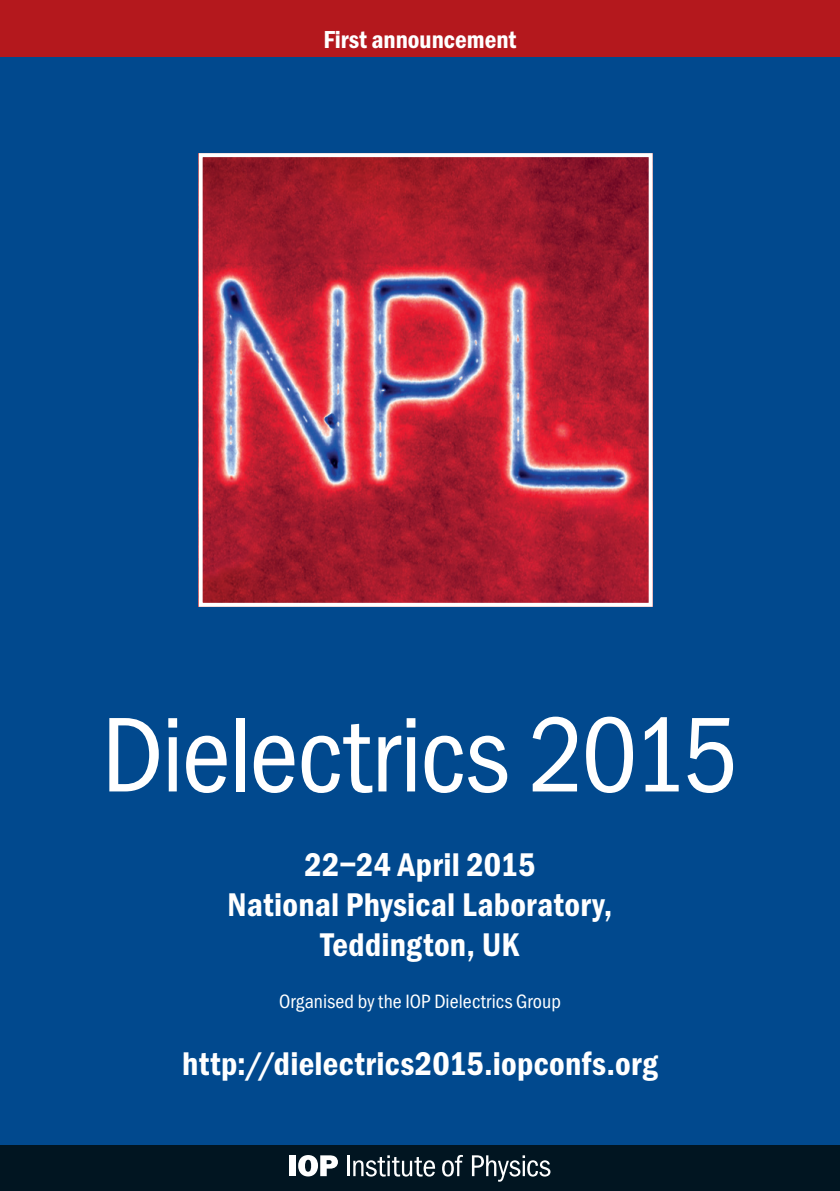
<style>
.page{position:relative;width:840px;height:1191px;background:#fff}
.page>*{position:absolute;margin:0;border:0;box-sizing:border-box;transform-origin:0 0}
.t1{font:110px "Franklin Got Cd Io P";letter-spacing:-.015em;color:#fff}
.t2{font:600 34px/40px "Franklin Got Cd Io P";letter-spacing:.01em;color:#fff;text-align:center}
.t3{font:600 25.4px "Franklin Got Cd Io P";color:#fff}
.t4{font:20px "Franklin Got Cd Io P";letter-spacing:.005em;color:#fff}
</style>
<div class="page">
<div style="left:0;top:0;width:839px;height:57px;background:#b4181d"></div>
<div style="left:0;top:57px;width:839px;height:1088px;background:#01498e"></div>
<div style="left:0;top:1145px;width:839px;height:46px;background:#011521"></div>
<div style="left:289px;top:1155px;width:7px;height:21px;background:#fff"></div>
<svg style="left:298px;top:1155px;width:40px;height:21px"></svg>
<hr style="left:347px;top:1155px;width:2px;height:21px;background:#fff">
<svg style="left:353px;top:1155px;width:82px;height:21px"></svg>
<svg style="left:442px;top:1154px;width:20px;height:22px"></svg>
<svg style="left:471px;top:1155px;width:79px;height:26px"></svg>
<img style="left:203px;top:158px;width:444px;height:444px">
<div style="left:198px;top:153px;width:454px;height:454px;border:4px solid #fff"></div>
<p class="t3" style="left:323px;top:25px;width:194px">First announcement</p>
<h1 class="t1" style="left:102px;top:693px;width:637px">Dielectrics 2015</h1>
<p class="t2" style="left:227px;top:845px;width:386px">22–24 April 2015<br>National Physical Laboratory,<br>Teddington, UK</p>
<p class="t4" style="left:279px;top:989px;width:283px">Organised by the IOP Dielectrics Group</p>
<p class="t2" style="left:182px;top:1043px;width:477px">http://dielectrics2015.iopconfs.org</p>
</div>
